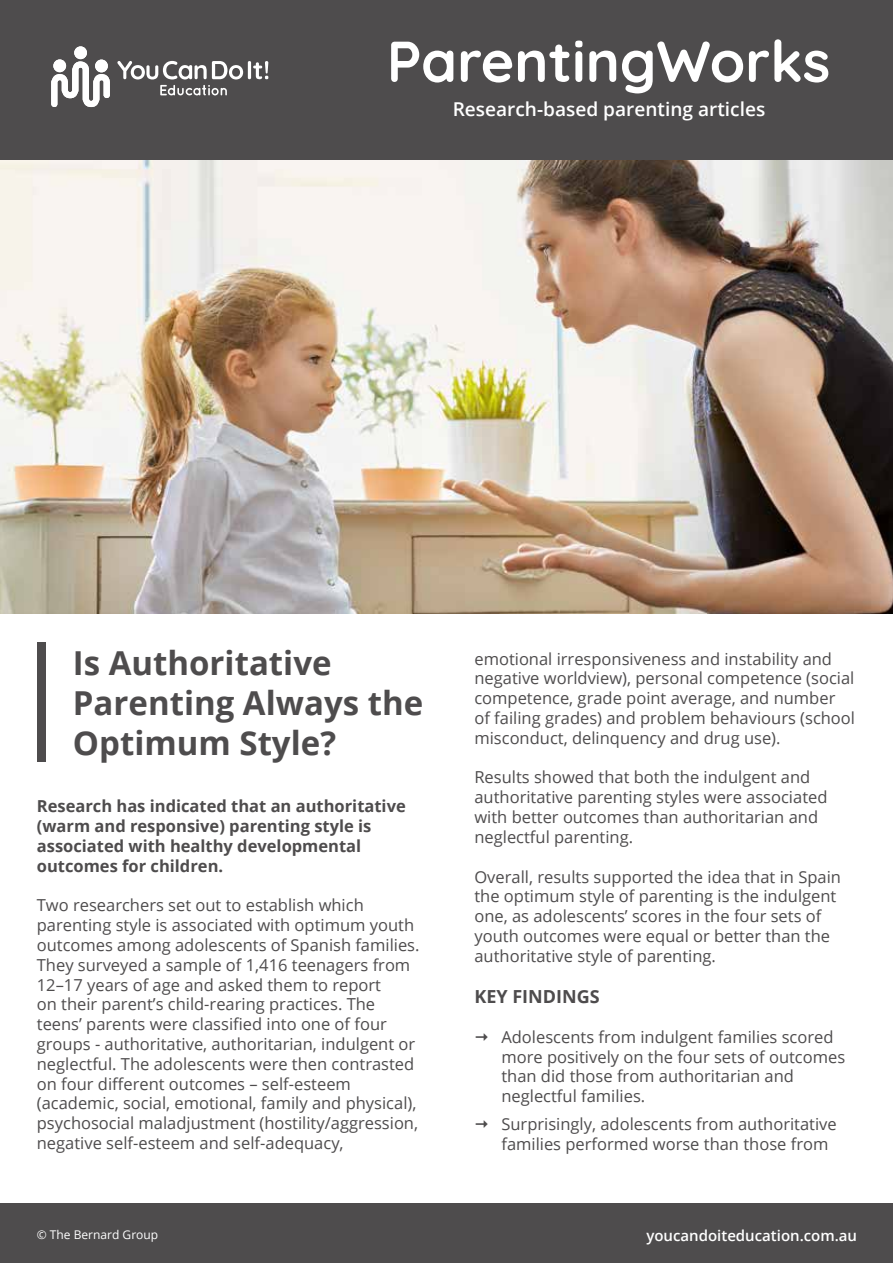
<style>
.page{position:relative;width:893px;height:1263px;background:#fff}
.page>*{position:absolute;margin:0;border:0;box-sizing:border-box;transform-origin:0 0}
.t1{font:700 57.6px "Quicksand";color:#fff}
.t2{font:700 33px/39.6px "Open Sans";color:#4e4c4d}
.t3{font:600 19.05px "Open Sans";color:#fff}
.t4{font:700 18px "Open Sans";color:#4e4c4d}
.t5{font:16.5px/19.8px "Open Sans";color:#4e4c4d}
.t6{font:700 16.5px/19.8px "Open Sans";color:#4e4c4d}
.t7{font:600 15px "Open Sans";color:#fff}
.t8{font:12px "Open Sans";color:#fff}
</style>
<div class="page">
<img style="left:0;top:159px;width:893px;height:454px">
<div style="left:0;top:0;width:893px;height:159px;background:#4e4c4d"></div>
<div style="left:0;top:1203px;width:893px;height:60px;background:#4e4c4d"></div>
<svg style="left:51px;top:46px;width:59px;height:61px"></svg>
<svg style="left:117px;top:61px;width:151px;height:18px"></svg>
<svg style="left:160px;top:85px;width:67px;height:10px"></svg>
<div style="left:37px;top:643px;width:8px;height:119px;background:#4e4c4d"></div>
<h1 class="t1" style="left:387px;top:14px;width:445px">ParentingWorks</h1>
<p class="t3" style="left:453px;top:96px;width:314px">Research-based parenting articles</p>
<h2 class="t2" style="left:73px;top:643px;width:352px">Is Authoritative<br>Parenting Always the<br>Optimum Style?</h2>
<p class="t6" style="left:37px;top:796px;width:370px">Research has indicated that an authoritative (warm and responsive) parenting style is associated with healthy developmental outcomes for children.</p>
<p class="t5" style="left:37px;top:895px;width:384px">Two researchers set out to establish which parenting style is associated with optimum youth outcomes among adolescents of Spanish families.<br>They surveyed a sample of 1,416 teenagers from 12–17 years of age and asked them to report<br>on their parent’s child-rearing practices. The teens’ parents were classified into one of four groups - authoritative, authoritarian, indulgent or neglectful. The adolescents were then contrasted on four different outcomes – self-esteem (academic, social, emotional, family and physical), psychosocial maladjustment (hostility/aggression, negative self-esteem and self-adequacy,</p>
<p class="t8" style="left:37px;top:1226px;width:123px">© The Bernard Group</p>
<p class="t5" style="left:474px;top:648px;width:382px">emotional irresponsiveness and instability and negative worldview), personal competence (social competence, grade point average, and number of failing grades) and problem behaviours (school misconduct, delinquency and drug use).</p>
<p class="t5" style="left:474px;top:767px;width:355px">Results showed that both the indulgent and authoritative parenting styles were associated with better outcomes than authoritarian and neglectful parenting.</p>
<p class="t5" style="left:474px;top:866px;width:368px">Overall, results supported the idea that in Spain the optimum style of parenting is the indulgent one, as adolescents’ scores in the four sets of youth outcomes were equal or better than the authoritative style of parenting.</p>
<p class="t4" style="left:474px;top:984px;width:127px">KEY FINDINGS</p>
<p class="t5" style="left:501px;top:1026px;width:345px">Adolescents from indulgent families scored more positively on the four sets of outcomes than did those from authoritarian and neglectful families.</p>
<p class="t5" style="left:501px;top:1114px;width:337px">Surprisingly, adolescents from authoritative families performed worse than those from</p>
<p class="t7" style="left:646px;top:1225px;width:212px">youcandoiteducation.com.au</p>
</div>
